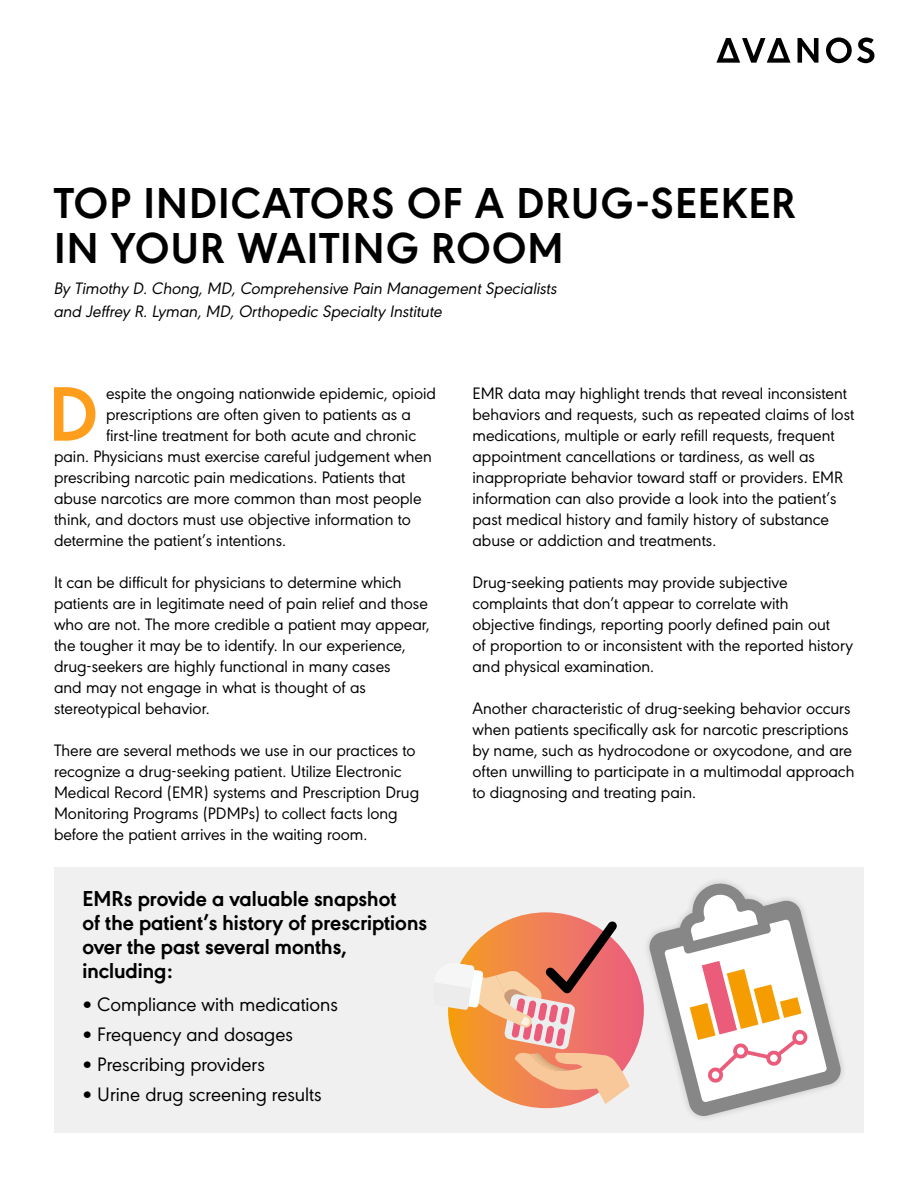
<style>
.page{position:relative;width:918px;height:1188px;background:#fff}
.page>*{position:absolute;margin:0;border:0;box-sizing:border-box;transform-origin:0 0}
.AV_Body_Copy_Big_Num{font:700 80.25px "Avanos Sans";color:#ff9e1c}
.AV_Headline__2-Line{font:700 45px/45px "Avanos Sans";letter-spacing:.025em;color:#000}
.AV_Smaller_Orange_Su{font:700 22.5px/24px "Avanos Sans";color:#000}
.AV_Body_Copy_-_11_5{font:20.25px "Avanos Sans";color:#000}
.AV_Body_Copy_-_11_5-2{font:17.25px/21px "Avanos Sans";color:#000}
.AV_Body_Copy_Big_Num-2{font:17.25px "Avanos Sans";color:#000}
.AV_Byline_-_11_5_15{font:italic 17.25px/22.5px "Avanos Sans";color:#000}
</style>
<div class="page">
<div style="left:55px;top:868px;width:809px;height:265px;background:#f0f0f0"></div>
<svg style="left:448px;top:912px;width:196px;height:196px"></svg>
<svg style="left:448px;top:913px;width:182px;height:191px"></svg>
<div style="left:642px;top:876px;width:206px;height:248px;background:#f0f0f0"></div>
<svg style="left:650px;top:884px;width:191px;height:232px"></svg>
<svg style="left:662px;top:893px;width:172px;height:214px"></svg>
<svg style="left:716px;top:37px;width:159px;height:27px"></svg>
<p class="AV_Headline__2-Line" style="left:54px;top:177px;width:744px">TOP INDICATORS OF A DRUG-SEEKER<br>IN YOUR WAITING ROOM</p>
<p class="AV_Byline_-_11_5_15" style="left:54px;top:276px;width:505px">By Timothy D. Chong, MD, Comprehensive Pain Management Specialists and Jeffrey R. Lyman, MD, Orthopedic Specialty Institute</p>
<p class="AV_Body_Copy_Big_Num" style="left:48px;top:354px;width:51px">D</p>
<p class="AV_Body_Copy_Big_Num-2" style="left:106px;top:380px;width:331px">espite the ongoing nationwide epidemic, opioid</p>
<p class="AV_Body_Copy_Big_Num-2" style="left:106px;top:401px;width:307px">prescriptions are often given to patients as a</p>
<p class="AV_Body_Copy_Big_Num-2" style="left:106px;top:422px;width:312px">first-line treatment for both acute and chronic</p>
<p class="AV_Body_Copy_Big_Num-2" style="left:54px;top:443px;width:379px">pain. Physicians must exercise careful judgement when</p>
<p class="AV_Body_Copy_Big_Num-2" style="left:54px;top:464px;width:353px">prescribing narcotic pain medications. Patients that</p>
<p class="AV_Body_Copy_Big_Num-2" style="left:54px;top:485px;width:369px">abuse narcotics are more common than most people</p>
<p class="AV_Body_Copy_Big_Num-2" style="left:54px;top:506px;width:358px">think, and doctors must use objective information to</p>
<p class="AV_Body_Copy_Big_Num-2" style="left:54px;top:527px;width:234px">determine the patient’s intentions.</p>
<p class="AV_Body_Copy_-_11_5-2" style="left:54px;top:570px;width:377px">It can be difficult for physicians to determine which patients are in legitimate need of pain relief and those who are not. The more credible a patient may appear, the tougher it may be to identify. In our experience, drug-seekers are highly functional in many cases<br>and may not engage in what is thought of as stereotypical behavior.</p>
<p class="AV_Body_Copy_-_11_5-2" style="left:54px;top:738px;width:367px">There are several methods we use in our practices to recognize a drug-seeking patient. Utilize Electronic Medical Record (EMR) systems and Prescription Drug Monitoring Programs (PDMPs) to collect facts long before the patient arrives in the waiting room.</p>
<p class="AV_Smaller_Orange_Su" style="left:82px;top:885px;width:346px">EMRs provide a valuable snapshot<br>of the patient’s history of prescriptions over the past several months, including:</p>
<p class="AV_Body_Copy_-_11_5" style="left:82px;top:989px;width:257px">• Compliance with medications</p>
<p class="AV_Body_Copy_-_11_5" style="left:82px;top:1019px;width:212px">• Frequency and dosages</p>
<p class="AV_Body_Copy_-_11_5" style="left:82px;top:1049px;width:184px">• Prescribing providers</p>
<p class="AV_Body_Copy_-_11_5" style="left:82px;top:1079px;width:241px">• Urine drug screening results</p>
<p class="AV_Body_Copy_-_11_5-2" style="left:472px;top:381px;width:383px">EMR data may highlight trends that reveal inconsistent behaviors and requests, such as repeated claims of lost medications, multiple or early refill requests, frequent appointment cancellations or tardiness, as well as inappropriate behavior toward staff or providers. EMR information can also provide a look into the patient’s past medical history and family history of substance abuse or addiction and treatments.</p>
<p class="AV_Body_Copy_-_11_5-2" style="left:472px;top:570px;width:382px">Drug-seeking patients may provide subjective complaints that don’t appear to correlate with objective findings, reporting poorly defined pain out<br>of proportion to or inconsistent with the reported history and physical examination.</p>
<p class="AV_Body_Copy_-_11_5-2" style="left:472px;top:696px;width:383px">Another characteristic of drug-seeking behavior occurs when patients specifically ask for narcotic prescriptions by name, such as hydrocodone or oxycodone, and are often unwilling to participate in a multimodal approach to diagnosing and treating pain.</p>
</div>
